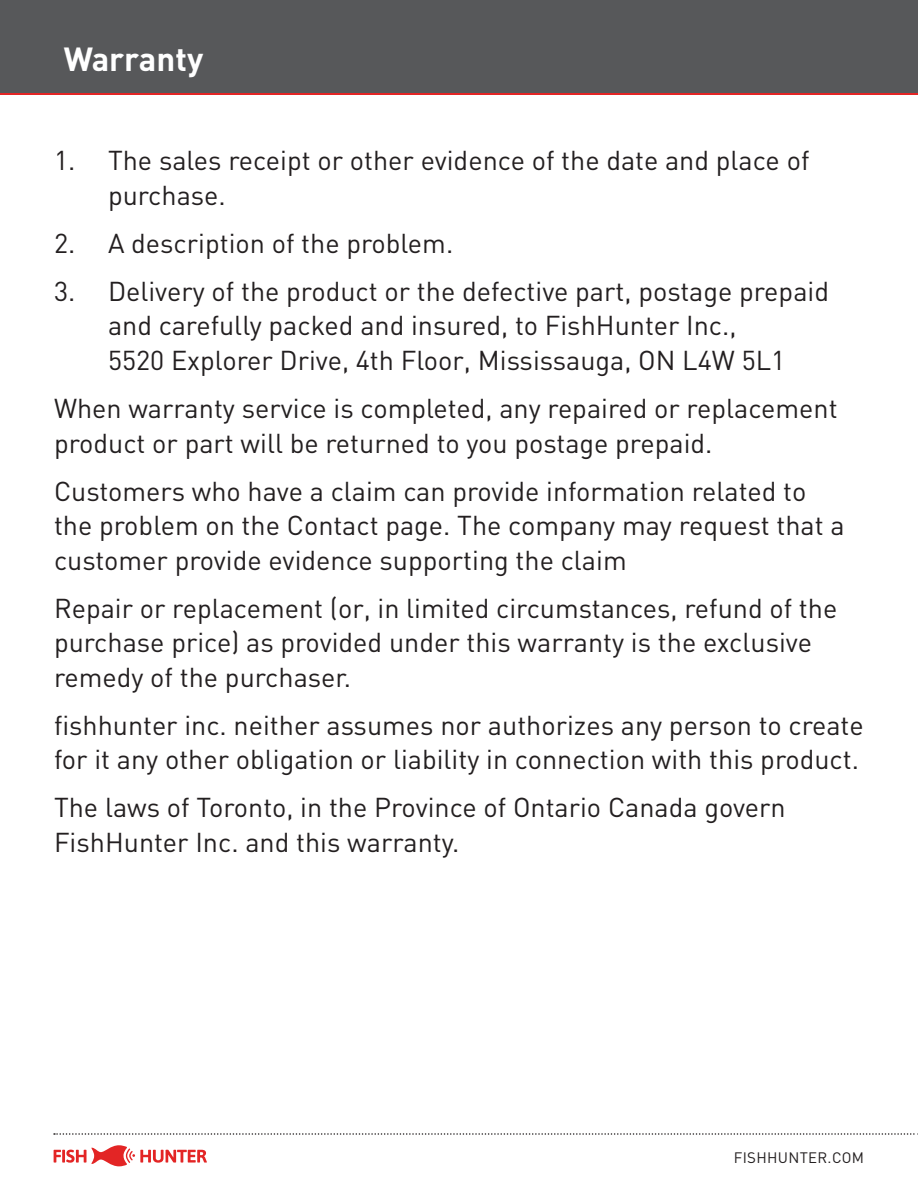
<style>
.page{position:relative;width:918px;height:1188px;background:#fff}
.page>*{position:absolute;margin:0;border:0;box-sizing:border-box;transform-origin:0 0}
.t1{font:700 33px "DIN";color:#fff}
.t2{font:27px/34.5px "DIN";color:#231f20}
.t3{font:15px "DIN";letter-spacing:.02em;color:#231f20}
</style>
<div class="page">
<hr style="left:0;top:91px;width:918px;height:3px;background:#e32525">
<div style="left:0;top:0;width:918px;height:92px;background:#57585a"></div>
<svg style="left:54px;top:1145px;width:153px;height:21px"></svg>
<svg style="left:54px;top:1133px;width:864px;height:2px"></svg>
<p class="t1" style="left:64px;top:37px;width:141px">Warranty</p>
<p class="t2" style="left:108px;top:143px;width:703px;text-indent:-54px">1. The sales receipt or other evidence of the date and place of purchase.</p>
<p class="t2" style="left:54px;top:225px;width:401px">2. A description of the problem.</p>
<p class="t2" style="left:108px;top:273px;width:723px;text-indent:-54px">3. Delivery of the product or the defective part, postage prepaid and carefully packed and insured, to FishHunter Inc.,<br>5520 Explorer Drive, 4th Floor, Mississauga, ON L4W 5L1</p>
<p class="t2" style="left:54px;top:391px;width:785px">When warranty service is completed, any repaired or replacement product or part will be returned to you postage prepaid.</p>
<p class="t2" style="left:54px;top:473px;width:792px">Customers who have a claim can provide information related to the problem on the Contact page. The company may request that a customer provide evidence supporting the claim</p>
<p class="t2" style="left:54px;top:590px;width:785px">Repair or replacement (or, in limited circumstances, refund of the purchase price) as provided under this warranty is the exclusive remedy of the purchaser.</p>
<p class="t2" style="left:54px;top:707px;width:811px">fishhunter inc. neither assumes nor authorizes any person to create for it any other obligation or liability in connection with this product.</p>
<p class="t2" style="left:54px;top:790px;width:733px">The laws of Toronto, in the Province of Ontario Canada govern<br>FishHunter Inc. and this warranty.</p>
<p class="t3" style="left:734px;top:1149px;width:132px">FISHHUNTER.COM</p>
</div>
